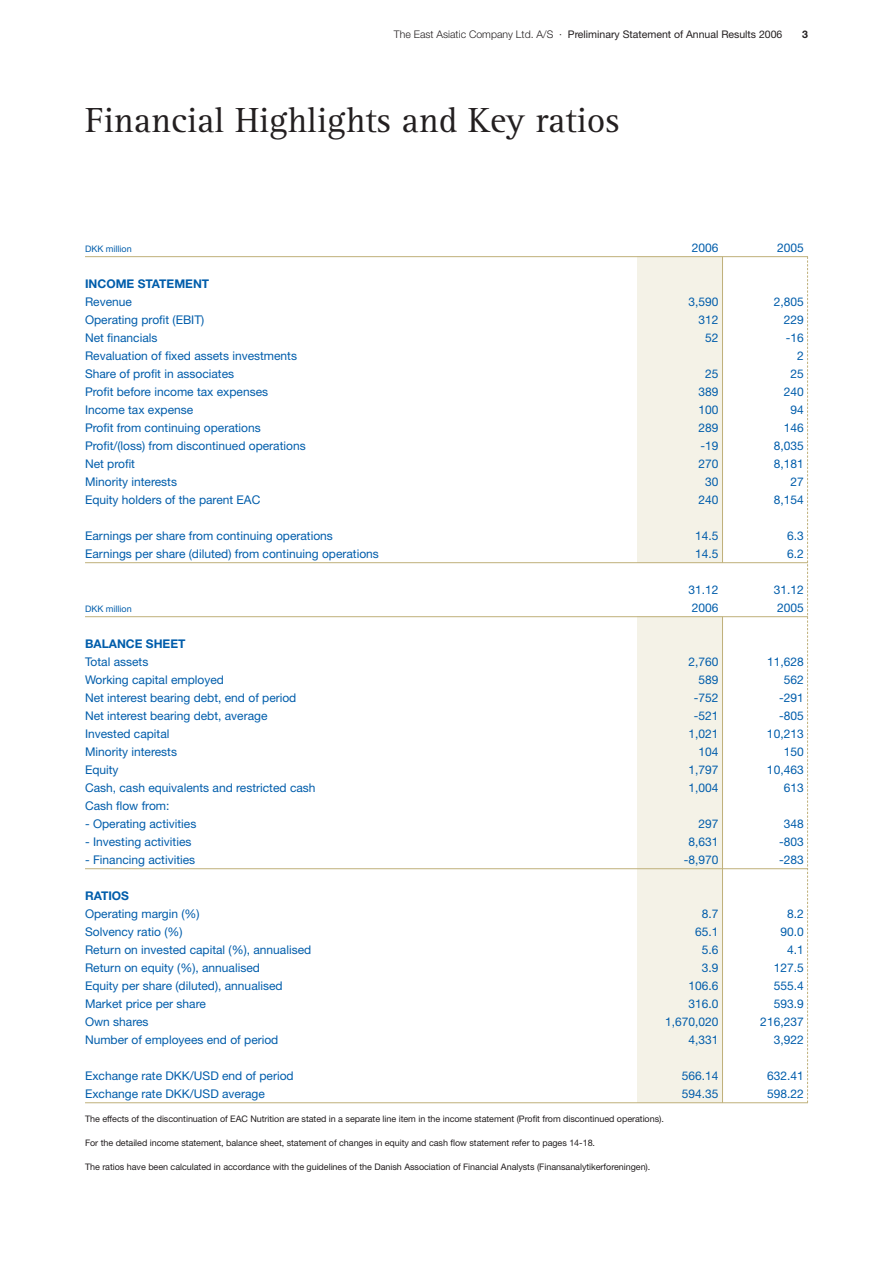
<style>
.page{position:relative;width:893px;height:1263px;background:#fff}
.page>*{position:absolute;margin:0;border:0;box-sizing:border-box;transform-origin:0 0}
.t1{font:36px "Rotis Serif";color:#231f20}
.t2{font:12px "Helvetica Neue";color:#015dab}
.t3{font:700 12px "Helvetica Neue";color:#015dab}
.t4{font:10.5px "Helvetica Neue";color:#231f20}
.t5{font:700 10.5px "Helvetica Neue";color:#231f20}
.t6{font:9px "Helvetica Neue";letter-spacing:-.005em;color:#231f20}
.t7{font:9px "Helvetica Neue";color:#015dab}
.s1{font-weight:300}
</style>
<div class="page">
<div style="left:638px;top:617px;width:85px;height:486px;background:#f4f2e7"></div>
<div style="left:638px;top:257px;width:85px;height:306px;background:#f4f2e7"></div>
<hr style="left:85px;top:256px;width:723px;height:1px;background:#bfb07a">
<hr style="left:85px;top:562px;width:723px;height:1px;background:#bfb07a">
<hr style="left:85px;top:616px;width:723px;height:1px;background:#bfb07a">
<hr style="left:85px;top:868px;width:723px;height:1px;background:#bfb07a">
<hr style="left:85px;top:1102px;width:723px;height:1px;background:#bfb07a">
<svg style="left:807px;top:257px;width:1px;height:845px"></svg>
<hr style="left:722px;top:257px;width:1px;height:306px;background:#bfb07a">
<hr style="left:722px;top:617px;width:1px;height:486px;background:#bfb07a">
<p class="t4" style="left:394px;top:31px;width:390px"><span class="s1">The East Asiatic Company Ltd. A/S ·</span> Preliminary Statement of Annual Results 2006</p>
<p class="t5" style="left:802px;top:30px;width:7px">3</p>
<h1 class="t1" style="left:85px;top:107px;width:536px">Financial Highlights and Key ratios</h1>
<p class="t7" style="left:85px;top:246px;width:48px">DKK million</p>
<p class="t2" style="left:692px;top:243px;width:28px">2006</p>
<p class="t2" style="left:777px;top:243px;width:28px">2005</p>
<p class="t3" style="left:85px;top:279px;width:126px">INCOME STATEMENT</p>
<p class="t2" style="left:85px;top:297px;width:48px">Revenue</p>
<p class="t2" style="left:689px;top:297px;width:32px">3,590</p>
<p class="t2" style="left:774px;top:297px;width:32px">2,805</p>
<p class="t2" style="left:85px;top:315px;width:121px">Operating profit (EBIT)</p>
<p class="t2" style="left:699px;top:315px;width:22px">312</p>
<p class="t2" style="left:784px;top:315px;width:22px">229</p>
<p class="t2" style="left:85px;top:333px;width:74px">Net financials</p>
<p class="t2" style="left:705px;top:333px;width:15px">52</p>
<p class="t2" style="left:786px;top:333px;width:20px">-16</p>
<p class="t2" style="left:85px;top:351px;width:214px">Revaluation of fixed assets investments</p>
<p class="t2" style="left:797px;top:351px;width:8px">2</p>
<p class="t2" style="left:85px;top:369px;width:151px">Share of profit in associates</p>
<p class="t2" style="left:705px;top:369px;width:15px">25</p>
<p class="t2" style="left:790px;top:369px;width:15px">25</p>
<p class="t2" style="left:85px;top:387px;width:185px">Profit before income tax expenses</p>
<p class="t2" style="left:699px;top:387px;width:22px">389</p>
<p class="t2" style="left:784px;top:387px;width:22px">240</p>
<p class="t2" style="left:85px;top:405px;width:110px">Income tax expense</p>
<p class="t2" style="left:699px;top:405px;width:22px">100</p>
<p class="t2" style="left:790px;top:405px;width:15px">94</p>
<p class="t2" style="left:85px;top:423px;width:177px">Profit from continuing operations</p>
<p class="t2" style="left:699px;top:423px;width:22px">289</p>
<p class="t2" style="left:784px;top:423px;width:22px">146</p>
<p class="t2" style="left:85px;top:441px;width:222px">Profit/(loss) from discontinued operations</p>
<p class="t2" style="left:701px;top:441px;width:20px">-19</p>
<p class="t2" style="left:774px;top:441px;width:32px">8,035</p>
<p class="t2" style="left:85px;top:459px;width:52px">Net profit</p>
<p class="t2" style="left:699px;top:459px;width:22px">270</p>
<p class="t2" style="left:774px;top:459px;width:32px">8,181</p>
<p class="t2" style="left:85px;top:477px;width:94px">Minority interests</p>
<p class="t2" style="left:705px;top:477px;width:15px">30</p>
<p class="t2" style="left:790px;top:477px;width:15px">27</p>
<p class="t2" style="left:85px;top:495px;width:177px">Equity holders of the parent EAC</p>
<p class="t2" style="left:699px;top:495px;width:22px">240</p>
<p class="t2" style="left:774px;top:495px;width:32px">8,154</p>
<p class="t2" style="left:85px;top:531px;width:249px">Earnings per share from continuing operations</p>
<p class="t2" style="left:695px;top:531px;width:25px">14.5</p>
<p class="t2" style="left:787px;top:531px;width:18px">6.3</p>
<p class="t2" style="left:85px;top:549px;width:295px">Earnings per share (diluted) from continuing operations</p>
<p class="t2" style="left:695px;top:549px;width:25px">14.5</p>
<p class="t2" style="left:787px;top:549px;width:18px">6.2</p>
<p class="t2" style="left:689px;top:585px;width:32px">31.12</p>
<p class="t2" style="left:774px;top:585px;width:32px">31.12</p>
<p class="t7" style="left:85px;top:606px;width:48px">DKK million</p>
<p class="t2" style="left:692px;top:603px;width:28px">2006</p>
<p class="t2" style="left:777px;top:603px;width:28px">2005</p>
<p class="t3" style="left:85px;top:639px;width:102px">BALANCE SHEET</p>
<p class="t2" style="left:85px;top:657px;width:65px">Total assets</p>
<p class="t2" style="left:689px;top:657px;width:32px">2,760</p>
<p class="t2" style="left:767px;top:657px;width:38px">11,628</p>
<p class="t2" style="left:85px;top:675px;width:140px">Working capital employed</p>
<p class="t2" style="left:699px;top:675px;width:22px">589</p>
<p class="t2" style="left:784px;top:675px;width:22px">562</p>
<p class="t2" style="left:85px;top:693px;width:213px">Net interest bearing debt, end of period</p>
<p class="t2" style="left:694px;top:693px;width:26px">-752</p>
<p class="t2" style="left:779px;top:693px;width:26px">-291</p>
<p class="t2" style="left:85px;top:711px;width:184px">Net interest bearing debt, average</p>
<p class="t2" style="left:694px;top:711px;width:26px">-521</p>
<p class="t2" style="left:779px;top:711px;width:26px">-805</p>
<p class="t2" style="left:85px;top:729px;width:86px">Invested capital</p>
<p class="t2" style="left:689px;top:729px;width:32px">1,021</p>
<p class="t2" style="left:767px;top:729px;width:38px">10,213</p>
<p class="t2" style="left:85px;top:747px;width:94px">Minority interests</p>
<p class="t2" style="left:699px;top:747px;width:22px">104</p>
<p class="t2" style="left:784px;top:747px;width:22px">150</p>
<p class="t2" style="left:85px;top:765px;width:35px">Equity</p>
<p class="t2" style="left:689px;top:765px;width:32px">1,797</p>
<p class="t2" style="left:767px;top:765px;width:38px">10,463</p>
<p class="t2" style="left:85px;top:783px;width:232px">Cash, cash equivalents and restricted cash</p>
<p class="t2" style="left:689px;top:783px;width:32px">1,004</p>
<p class="t2" style="left:784px;top:783px;width:22px">613</p>
<p class="t2" style="left:85px;top:801px;width:86px">Cash flow from:</p>
<p class="t2" style="left:85px;top:819px;width:113px">- Operating activities</p>
<p class="t2" style="left:699px;top:819px;width:22px">297</p>
<p class="t2" style="left:784px;top:819px;width:22px">348</p>
<p class="t2" style="left:85px;top:837px;width:108px">- Investing activities</p>
<p class="t2" style="left:689px;top:837px;width:32px">8,631</p>
<p class="t2" style="left:779px;top:837px;width:26px">-803</p>
<p class="t2" style="left:85px;top:855px;width:112px">- Financing activities</p>
<p class="t2" style="left:684px;top:855px;width:36px">-8,970</p>
<p class="t2" style="left:779px;top:855px;width:26px">-283</p>
<p class="t3" style="left:85px;top:891px;width:45px">RATIOS</p>
<p class="t2" style="left:85px;top:909px;width:116px">Operating margin (%)</p>
<p class="t2" style="left:702px;top:909px;width:18px">8.7</p>
<p class="t2" style="left:787px;top:909px;width:18px">8.2</p>
<p class="t2" style="left:85px;top:927px;width:99px">Solvency ratio (%)</p>
<p class="t2" style="left:695px;top:927px;width:25px">65.1</p>
<p class="t2" style="left:780px;top:927px;width:25px">90.0</p>
<p class="t2" style="left:85px;top:945px;width:228px">Return on invested capital (%), annualised</p>
<p class="t2" style="left:702px;top:945px;width:18px">5.6</p>
<p class="t2" style="left:787px;top:945px;width:18px">4.1</p>
<p class="t2" style="left:85px;top:963px;width:176px">Return on equity (%), annualised</p>
<p class="t2" style="left:702px;top:963px;width:18px">3.9</p>
<p class="t2" style="left:774px;top:963px;width:32px">127.5</p>
<p class="t2" style="left:85px;top:981px;width:199px">Equity per share (diluted), annualised</p>
<p class="t2" style="left:689px;top:981px;width:32px">106.6</p>
<p class="t2" style="left:774px;top:981px;width:32px">555.4</p>
<p class="t2" style="left:85px;top:999px;width:122px">Market price per share</p>
<p class="t2" style="left:689px;top:999px;width:32px">316.0</p>
<p class="t2" style="left:774px;top:999px;width:32px">593.9</p>
<p class="t2" style="left:85px;top:1017px;width:65px">Own shares</p>
<p class="t2" style="left:665px;top:1017px;width:55px">1,670,020</p>
<p class="t2" style="left:760px;top:1017px;width:45px">216,237</p>
<p class="t2" style="left:85px;top:1035px;width:195px">Number of employees end of period</p>
<p class="t2" style="left:689px;top:1035px;width:32px">4,331</p>
<p class="t2" style="left:774px;top:1035px;width:32px">3,922</p>
<p class="t2" style="left:85px;top:1071px;width:210px">Exchange rate DKK/USD end of period</p>
<p class="t2" style="left:682px;top:1071px;width:38px">566.14</p>
<p class="t2" style="left:767px;top:1071px;width:38px">632.41</p>
<p class="t2" style="left:85px;top:1089px;width:181px">Exchange rate DKK/USD average</p>
<p class="t2" style="left:682px;top:1089px;width:38px">594.35</p>
<p class="t2" style="left:767px;top:1089px;width:38px">598.22</p>
<p class="t6" style="left:85px;top:1116px;width:580px">The effects of the discontinuation of EAC Nutrition are stated in a separate line item in the income statement (Profit from discontinued operations).</p>
<p class="t6" style="left:85px;top:1140px;width:512px">For the detailed income statement, balance sheet, statement of changes in equity and cash flow statement refer to pages 14-18.</p>
<p class="t6" style="left:85px;top:1164px;width:567px">The ratios have been calculated in accordance with the guidelines of the Danish Association of Financial Analysts (Finansanalytikerforeningen).</p>
</div>
